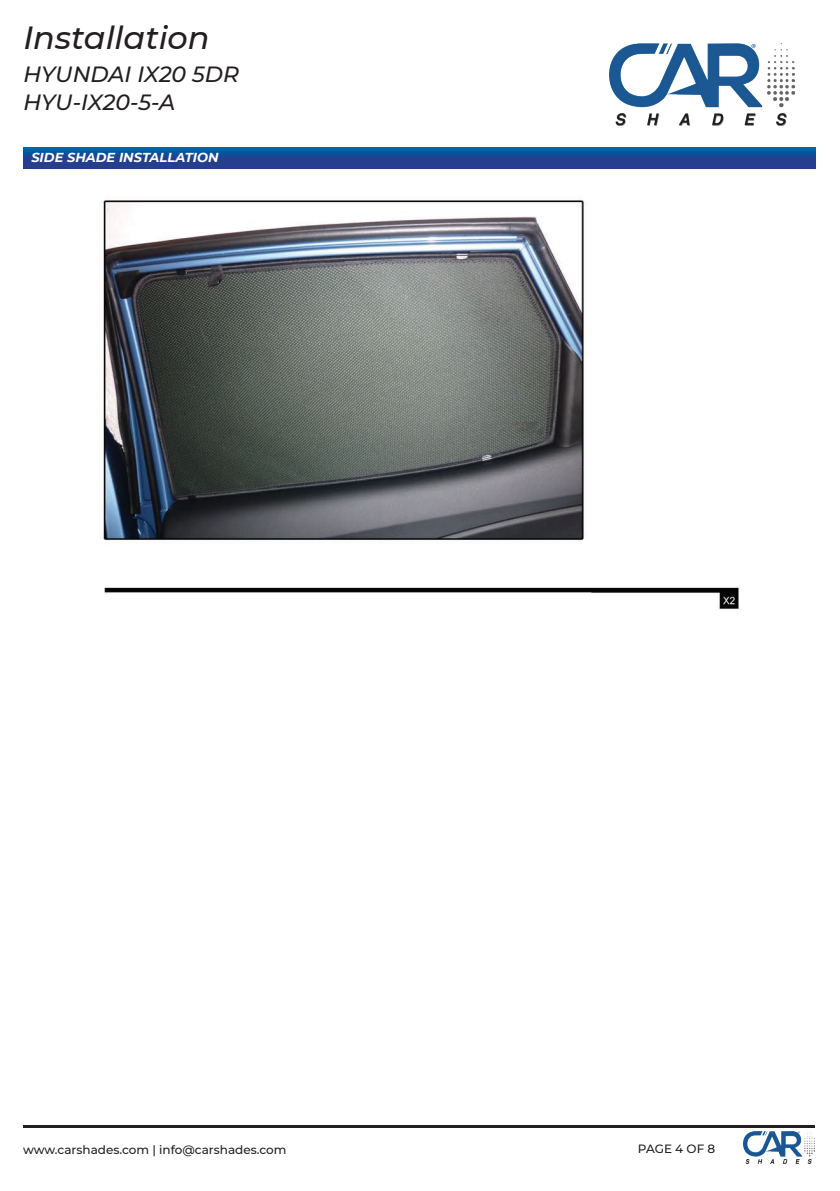
<style>
.page{position:relative;width:840px;height:1191px;background:#fff}
.page>*{position:absolute;margin:0;border:0;box-sizing:border-box;transform-origin:0 0}
.t1{font:italic 500 32px "Montserrat";color:#231f20}
.t2{font:italic 500 22px/28px "Montserrat";color:#231f20}
.t3{font:italic 700 13px "Montserrat";color:#fff}
.t4{font:500 12px "Montserrat";color:#231f20}
</style>
<div class="page">
<hr style="left:23px;top:1125px;width:791px;height:2px;background:#231f20">
<img style="left:743px;top:1131px;width:71px;height:32px">
<img style="left:609px;top:43px;width:184px;height:83px">
<svg style="left:23px;top:147px;width:792px;height:21px;background:#164b96"></svg>
<img style="left:101px;top:200px;width:638px;height:410px">
<h1 class="t1" style="left:23px;top:15px;width:188px">Installation</h1>
<h2 class="t2" style="left:23px;top:59px;width:217px">HYUNDAI IX20 5DR<br>HYU-IX20-5-A</h2>
<p class="t3" style="left:31px;top:148px;width:189px">SIDE SHADE INSTALLATION</p>
<p class="t4" style="left:23px;top:1141px;width:265px">www.carshades.com | info@carshades.com</p>
<p class="t4" style="left:637px;top:1140px;width:79px">PAGE 4 OF 8</p>
</div>
